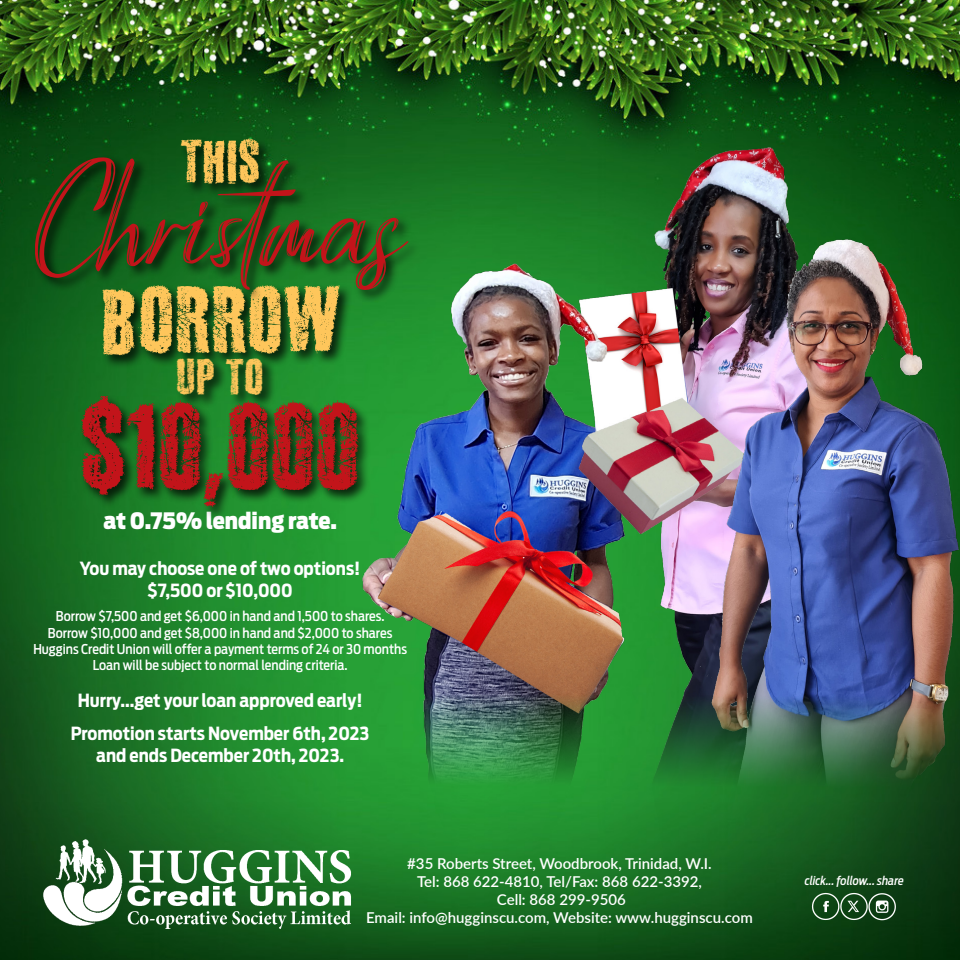
<style>
.page{position:relative;width:960px;height:960px;background:#fff}
.page>*{position:absolute;margin:0;border:0;box-sizing:border-box;transform-origin:0 0}
.t1{font:124.5px "Candy Qelling";color:#c2141a}
.t2{font:108px "Bad Suabia Swing";color:#c2141a}
.t3{font:84px "Bad Suabia Swing";color:#fec65b}
.t4{font:54px "Bad Suabia Swing";color:#fec65b}
.t5{font:45px "Bad Suabia Swing";color:#fec65b}
.t6{font:900 22.5px "Antenna Cond";color:#fff}
.t7{font:700 18px "Antenna Cond";color:#fff}
.t8{font:600 15px "Lato";color:#fff}
.t9{font:500 13.5px "Antenna Cond";color:#fff}
.t10{font:italic 500 12px "Antenna Cond";color:#fff}
</style>
<div class="page">
<img style="left:0;top:0;width:960px;height:960px">
<div style="left:101px;top:284px;width:253px;height:85px;background:#000;opacity:.75"></div>
<div style="left:175px;top:357px;width:102px;height:52px;background:#000;opacity:.75"></div>
<div style="left:80px;top:394px;width:292px;height:126px;background:#000;opacity:.75"></div>
<div style="left:179px;top:138px;width:94px;height:60px;background:#000;opacity:.75"></div>
<div style="left:33px;top:155px;width:388px;height:149px;background:#000;opacity:.75"></div>
<img style="left:35px;top:827px;width:325px;height:107px">
<img style="left:812px;top:892px;width:85px;height:29px">
<img style="left:316px;top:241px;width:368px;height:655px">
<img style="left:560px;top:129px;width:321px;height:739px">
<img style="left:699px;top:228px;width:261px;height:612px">
<img style="left:316px;top:242px;width:367px;height:155px">
<p class="t4" style="left:180px;top:128px;width:82px">THIS</p>
<p class="t1" style="left:35px;top:146px;width:372px">Christmas</p>
<p class="t3" style="left:101px;top:268px;width:240px">BORROW</p>
<p class="t5" style="left:176px;top:349px;width:89px">Up to</p>
<p class="t2" style="left:80px;top:380px;width:281px">$10,000</p>
<p class="t6" style="left:103px;top:507px;width:235px">at 0.75% lending rate.</p>
<p class="t7" style="left:80px;top:558px;width:282px">You may choose one of two options!</p>
<p class="t7" style="left:148px;top:579px;width:147px">$7,500 or $10,000</p>
<p class="t9" style="left:56px;top:608px;width:330px">Borrow $7,500 and get $6,000 in hand and 1,500 to shares.</p>
<p class="t9" style="left:48px;top:625px;width:346px">Borrow $10,000 and get $8,000 in hand and $2,000 to shares</p>
<p class="t9" style="left:33px;top:641px;width:375px">Huggins Credit Union will offer a payment terms of 24 or 30 months</p>
<p class="t9" style="left:93px;top:657px;width:257px">Loan will be subject to normal lending criteria.</p>
<p class="t7" style="left:78px;top:690px;width:286px">Hurry...get your loan approved early!</p>
<p class="t7" style="left:71px;top:723px;width:300px">Promotion starts November 6th, 2023</p>
<p class="t7" style="left:96px;top:745px;width:249px">and ends December 20th, 2023.</p>
<p class="t8" style="left:407px;top:852px;width:306px">#35 Roberts Street, Woodbrook, Trinidad, W.I.</p>
<p class="t8" style="left:417px;top:870px;width:286px">Tel: 868 622-4810, Tel/Fax: 868 622-3392,</p>
<p class="t8" style="left:497px;top:888px;width:130px">Cell: 868 299-9506</p>
<p class="t8" style="left:366px;top:906px;width:388px">Email: info@hugginscu.com, Website: www.hugginscu.com</p>
<p class="t10" style="left:805px;top:874px;width:100px">click... follow... share</p>
</div>
